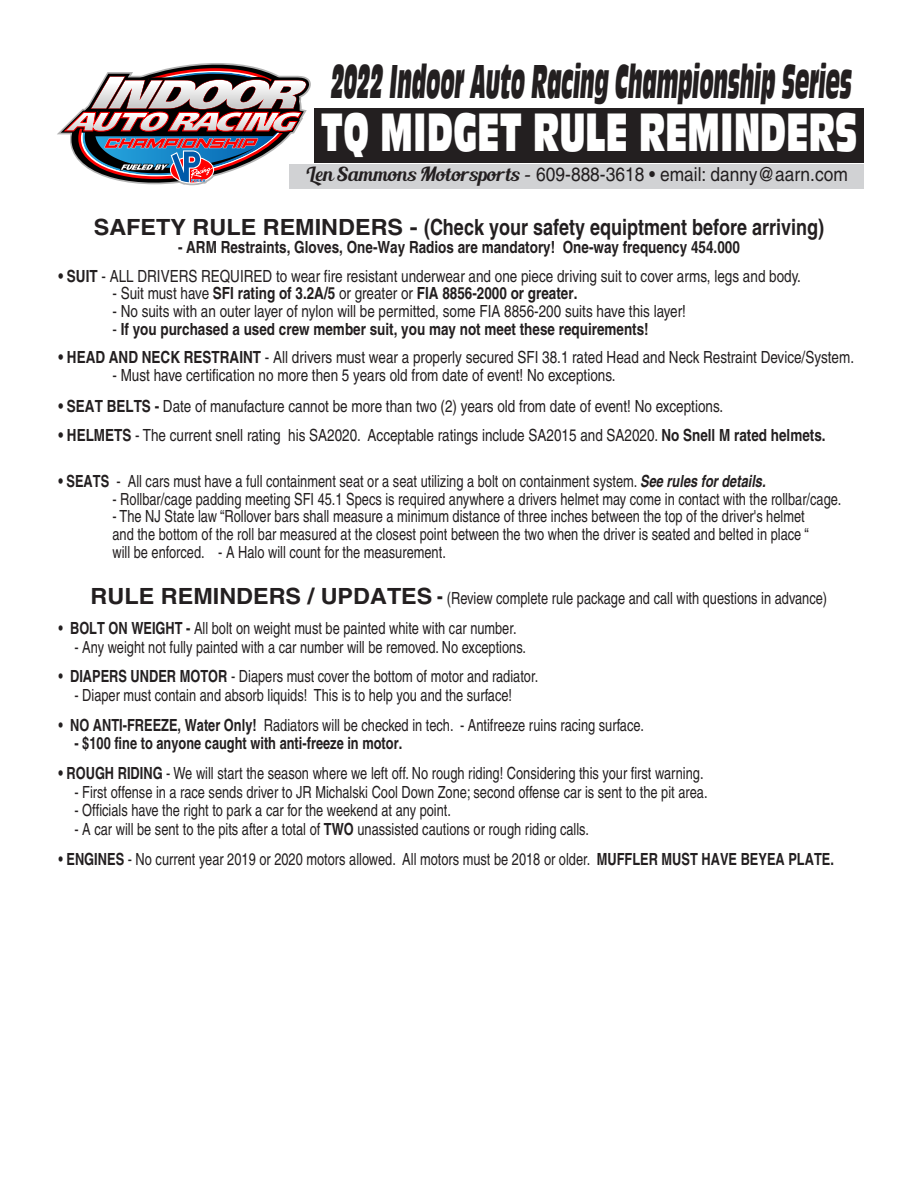
<style>
.page{position:relative;width:918px;height:1188px;background:#fff}
.page>*{position:absolute;margin:0;border:0;box-sizing:border-box;transform-origin:0 0}
.t1{font:52.5px "Antique Olive Compact";color:#fff;scale:.6 1}
.t2{font:46.2px "Antique Olive Compact";color:#231f20;scale:.4 1}
.t3{font:700 22.35px "Helvetica";color:#231f20;scale:1.05 1}
.t4{font:19.35px "Helvetica";color:#231f20;scale:.9 1}
.t5{font:16.8px/17.7px "Helvetica";color:#231f20;scale:.77 1}
.t6{font:16.8px "Helvetica";color:#231f20;scale:.81 1}
.t7{font:700 16.8px "Helvetica";color:#231f20;scale:.81 1}
.t8{font:700 16.8px "Helvetica";color:#231f20;scale:.77 1}
.s1{font-family:"Blenda Script"}
.s2{font-weight:700}
.s3{font-weight:400}
.s4{font-weight:700;font-style:italic}
.s5{font-weight:700;font-size:22.35px}
</style>
<div class="page">
<div style="left:290px;top:164px;width:574px;height:24px;background:#d1d2d4"></div>
<div style="left:314px;top:108px;width:550px;height:55px;background:#231f20"></div>
<svg style="left:57px;top:63px;width:254px;height:122px"></svg>
<h2 class="t2" style="left:330px;top:62px;width:1313px">2022 Indoor Auto Racing Championship Series</h2>
<h1 class="t1" style="left:321px;top:110px;width:895px">TQ MIDGET RULE REMINDERS</h1>
<p class="t4" style="left:306px;top:167px;width:604px"><span class="s1">Len Sammons Motorsports -</span> 609-888-3618 • email: danny@aarn.com</p>
<h3 class="t3" style="left:94px;top:219px;width:697px">SAFETY RULE REMINDERS - (Check your safety equiptment before arriving)</h3>
<p class="t7" style="left:178px;top:241px;width:695px">- ARM Restraints, Gloves, One-Way Radios are mandatory! One-way frequency 454.000</p>
<p class="t6" style="left:58px;top:270px;width:918px"><span class="s2">• SUIT</span> - ALL DRIVERS REQUIRED to wear fire resistant underwear and one piece driving suit to cover arms, legs and body.</p>
<p class="t7" style="left:112px;top:287px;width:576px"><span class="s3">- Suit must have</span> SFI rating of 3.2A/5 <span class="s3">or greater or</span> FIA 8856-2000 or greater.</p>
<p class="t6" style="left:112px;top:305px;width:710px">- No suits with an outer layer of nylon will be permitted, some FIA 8856-200 suits have this layer!</p>
<p class="t7" style="left:112px;top:323px;width:664px"><span class="s3">-</span> If you purchased a used crew member suit, you may not meet these requirements!</p>
<p class="t6" style="left:58px;top:351px;width:984px"><span class="s2">• HEAD AND NECK RESTRAINT</span> - All drivers must wear a properly secured SFI 38.1 rated Head and Neck Restraint Device/System.</p>
<p class="t6" style="left:112px;top:369px;width:623px">- Must have certification no more then 5 years old from date of event! No exceptions.</p>
<p class="t6" style="left:58px;top:400px;width:822px"><span class="s2">• SEAT BELTS -</span> Date of manufacture cannot be more than two (2) years old from date of event! No exceptions.</p>
<p class="t6" style="left:58px;top:429px;width:949px"><span class="s2">• HELMETS</span> - The current snell rating his SA2020. Acceptable ratings include SA2015 and SA2020. <span class="s2">No Snell M rated helmets.</span></p>
<p class="t5" style="left:58px;top:474px;width:923px"><span class="s2">• SEATS</span> - All cars must have a full containment seat or a seat utilizing a bolt on containment system. <span class="s4">See rules for details.</span></p>
<p class="t5" style="left:112px;top:492px;width:948px">- Rollbar/cage padding meeting SFI 45.1 Specs is required anywhere a drivers helmet may come in contact with the rollbar/cage.</p>
<p class="t5" style="left:112px;top:509px;width:906px">- The NJ State law “Rollover bars shall measure a minimum distance of three inches between the top of the driver's helmet and the bottom of the roll bar measured at the closest point between the two when the driver is seated and belted in place “ will be enforced. - A Halo will count for the measurement.</p>
<p class="t5" style="left:91px;top:591px;width:958px"><span class="s5">RULE REMINDERS / UPDATES -</span> (Review complete rule package and call with questions in advance)</p>
<p class="t5" style="left:58px;top:621px;width:597px">• <span class="s2">BOLT ON WEIGHT -</span> All bolt on weight must be painted white with car number.</p>
<p class="t5" style="left:74px;top:640px;width:588px">- Any weight not fully painted with a car number will be removed. No exceptions.</p>
<p class="t5" style="left:58px;top:669px;width:625px">• <span class="s2">DIAPERS UNDER MOTOR</span> - Diapers must cover the bottom of motor and radiator.</p>
<p class="t5" style="left:74px;top:688px;width:570px">- Diaper must contain and absorb liquids! This is to help you and the surface!</p>
<p class="t5" style="left:58px;top:718px;width:762px">• <span class="s2">NO ANTI-FREEZE, Water Only!</span> Radiators will be checked in tech. - Antifreeze ruins racing surface.</p>
<p class="t8" style="left:74px;top:737px;width:427px">- $100 fine to anyone caught with anti-freeze in motor.</p>
<p class="t5" style="left:58px;top:766px;width:839px"><span class="s2">• ROUGH RIDING</span> - We will start the season where we left off. No rough riding! Considering this your first warning.</p>
<p class="t5" style="left:74px;top:785px;width:824px">- First offense in a race sends driver to JR Michalski Cool Down Zone; second offense car is sent to the pit area.</p>
<p class="t5" style="left:74px;top:803px;width:491px">- Officials have the right to park a car for the weekend at any point.</p>
<p class="t5" style="left:74px;top:822px;width:670px">- A car will be sent to the pits after a total of <span class="s2">TWO</span> unassisted cautions or rough riding calls.</p>
<p class="t5" style="left:58px;top:852px;width:1009px">• <span class="s2">ENGINES</span> - No current year 2019 or 2020 motors allowed. All motors must be 2018 or older. <span class="s2">MUFFLER MUST HAVE BEYEA PLATE.</span></p>
</div>
